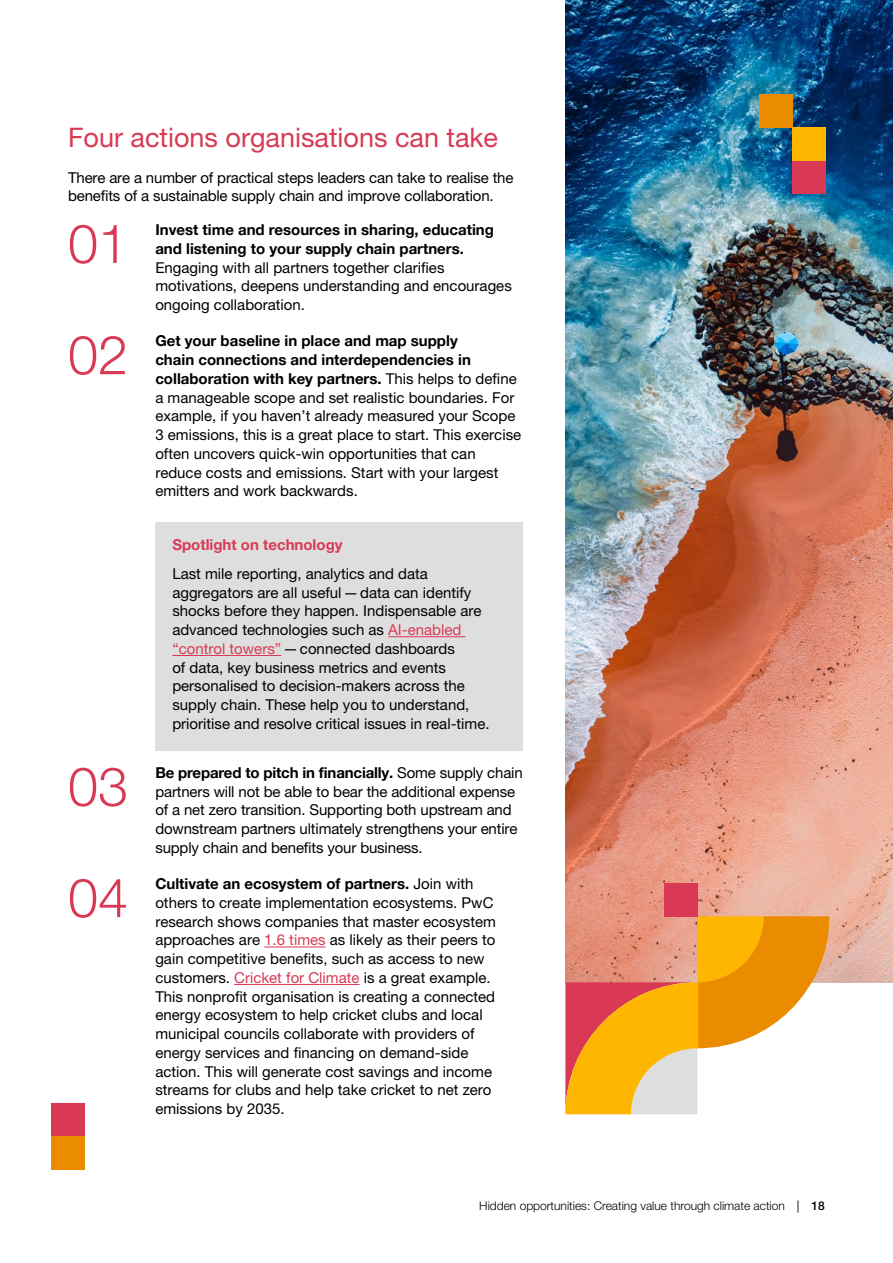
<style>
.page{position:relative;width:893px;height:1263px;background:#fff}
.page>*{position:absolute;margin:0;border:0;box-sizing:border-box;transform-origin:0 0}
.t1{font:300 54px "Helvetica Neue LT Pro";color:#d93954}
.t2{font:27px "Helvetica Neue LT Pro";color:#d93954}
.t3{font:15px/18.8px "Helvetica Neue LT Pro";color:#000}
.t4{font:700 15px/18.8px "Helvetica Neue LT Pro";color:#000}
.t5{font:700 15px "Helvetica Neue LT Pro";color:#d93954}
.t6{font:300 12px "Helvetica Neue LT Pro";color:#000}
.s1{font-weight:700}
.s2{color:#d93954}
.s3{font-weight:400}
.s4{font-weight:500}
</style>
<div class="page">
<img style="left:566px;top:0;width:327px;height:983px">
<div style="left:52px;top:1103px;width:33px;height:33px;background:#d93954"></div>
<div style="left:52px;top:1136px;width:33px;height:33px;background:#eb8c00"></div>
<div style="left:155px;top:522px;width:368px;height:228px;background:#dedede"></div>
<hr style="left:388px;top:636px;width:77px;height:1px;background:#d93954">
<hr style="left:172px;top:655px;width:109px;height:1px;background:#d93954">
<hr style="left:264px;top:946px;width:62px;height:1px;background:#d93954">
<hr style="left:234px;top:984px;width:126px;height:1px;background:#d93954">
<div style="left:792px;top:160px;width:33px;height:34px;background:#d93954"></div>
<div style="left:759px;top:94px;width:33px;height:34px;background:#eb8c00"></div>
<div style="left:792px;top:128px;width:33px;height:32px;background:#ffb600"></div>
<svg style="left:565px;top:916px;width:264px;height:198px"></svg>
<div style="left:664px;top:883px;width:33px;height:33px;background:#d93954"></div>
<h2 class="t2" style="left:68px;top:121px;width:432px">Four actions organisations can take</h2>
<p class="t3" style="left:68px;top:168px;width:447px">There are a number of practical steps leaders can take to realise the benefits of a sustainable supply chain and improve collaboration.</p>
<h1 class="t1" style="left:68px;top:211px;width:62px">01</h1>
<p class="t4" style="left:155px;top:220px;width:340px">Invest time and resources in sharing, educating and listening to your supply chain partners.</p>
<p class="t3" style="left:155px;top:258px;width:358px">Engaging with all partners together clarifies motivations, deepens understanding and encourages ongoing collaboration.</p>
<h1 class="t1" style="left:68px;top:322px;width:62px">02</h1>
<p class="t3" style="left:155px;top:331px;width:367px"><span class="s1">Get your baseline in place and map supply<br>chain connections and interdependencies in collaboration with key partners.</span> This helps to define a manageable scope and set realistic boundaries. For example, if you haven’t already measured your Scope 3 emissions, this is a great place to start. This exercise often uncovers quick-win opportunities that can reduce costs and emissions. Start with your largest emitters and work backwards.</p>
<p class="t5" style="left:172px;top:535px;width:172px">Spotlight on technology</p>
<p class="t3" style="left:172px;top:564px;width:319px">Last mile reporting, analytics and data aggregators are all useful—data can identify shocks before they happen. Indispensable are advanced technologies such as <span class="s2">AI-enabled “control towers”</span>—connected dashboards<br>of data, key business metrics and events personalised to decision-makers across the supply chain. These help you to understand, prioritise and resolve critical issues in real-time.</p>
<h1 class="t1" style="left:68px;top:753px;width:62px">03</h1>
<p class="t3" style="left:155px;top:763px;width:369px"><span class="s1">Be prepared to pitch in financially.</span> Some supply chain partners will not be able to bear the additional expense of a net zero transition. Supporting both upstream and downstream partners ultimately strengthens your entire supply chain and benefits your business.</p>
<h1 class="t1" style="left:68px;top:865px;width:62px">04</h1>
<p class="t3" style="left:155px;top:874px;width:342px"><span class="s1">Cultivate an ecosystem of partners.</span> Join with others to create implementation ecosystems. PwC research shows companies that master ecosystem approaches are <span class="s2">1.6 times</span> as likely as their peers to gain competitive benefits, such as access to new customers. <span class="s2">Cricket for Climate</span> is a great example.<br>This nonprofit organisation is creating a connected energy ecosystem to help cricket clubs and local municipal councils collaborate with providers of energy services and financing on demand-side action. This will generate cost savings and income streams for clubs and help take cricket to net zero emissions by 2035.</p>
<p class="t6" style="left:479px;top:1198px;width:347px">Hidden opportunities: Creating value through climate action <span class="s3">|</span> <span class="s4">18</span></p>
</div>
